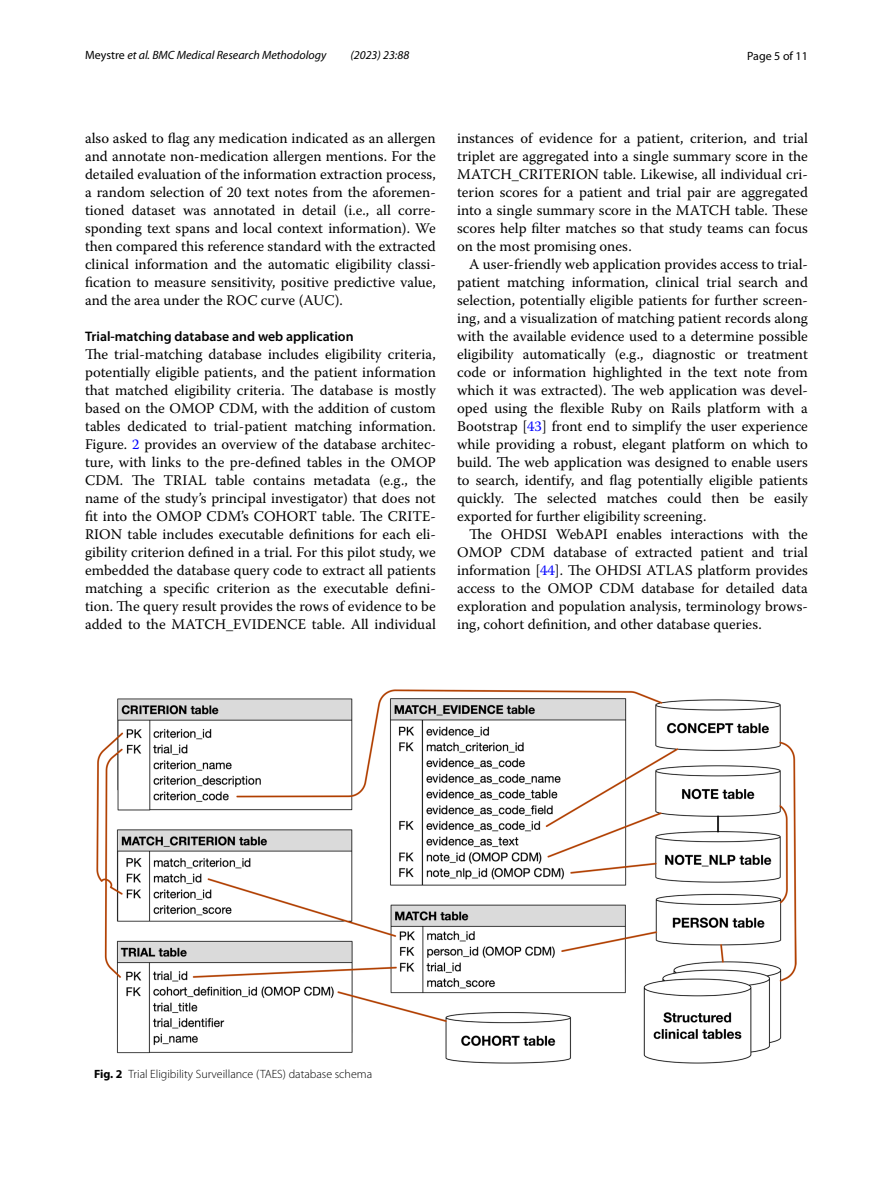
<style>
.page{position:relative;width:893px;height:1187px;background:#fff}
.page>*{position:absolute;margin:0;border:0;box-sizing:border-box;transform-origin:0 0}
.t1{font:14.7px/18px "Warnock Pro";color:#000;text-align:justify}
.t2{font:600 13.8px "Myriad Pro";color:#000}
.t3{font:300 12px "Myriad Pro";color:#000}
.t4{font:italic 12px "Myriad Pro";color:#000}
.t5{font:12px "Myriad Pro";color:#000}
.s1{font-style:normal}
.s2{color:#00f}
.s3{font-weight:700}
</style>
<div class="page">
<img style="left:96px;top:689px;width:701px;height:374px">
<p class="t4" style="left:85px;top:48px;width:243px"><span class="s1">Meystre</span> et al. BMC Medical Research Methodology</p>
<p class="t4" style="left:350px;top:48px;width:60px">(2023) 23:88</p>
<p class="t5" style="left:747px;top:48px;width:62px">Page 5 of 11</p>
<p class="t1" style="left:85px;top:128px;width:352px">also asked to flag any medication indicated as an allergen and annotate non-medication allergen mentions. For the detailed evaluation of the information extraction process, a random selection of 20 text notes from the aforemen&shy;tioned dataset was annotated in detail (i.e., all corre&shy;sponding text spans and local context information). We then compared this reference standard with the extracted clinical information and the automatic eligibility classi&shy;fication to measure sensitivity, positive predictive value, and the area under the ROC curve (AUC).</p>
<p class="t2" style="left:85px;top:327px;width:270px">Trial‑matching database and web application</p>
<p class="t1" style="left:85px;top:344px;width:352px">The trial-matching database includes eligibility criteria, potentially eligible patients, and the patient information that matched eligibility criteria. The database is mostly based on the OMOP CDM, with the addition of custom tables dedicated to trial-patient matching information.<br>Figure. <span class="s2">2</span> provides an overview of the database architec&shy;ture, with links to the pre-defined tables in the OMOP CDM. The TRIAL table contains metadata (e.g., the name of the study’s principal investigator) that does not fit into the OMOP CDM’s COHORT table. The CRITE-RION table includes executable definitions for each eli&shy;gibility criterion defined in a trial. For this pilot study, we embedded the database query code to extract all patients matching a specific criterion as the executable defini&shy;tion. The query result provides the rows of evidence to be added to the MATCH_EVIDENCE table. All individual</p>
<p class="t1" style="left:457px;top:128px;width:352px">instances of evidence for a patient, criterion, and trial triplet are aggregated into a single summary score in the MATCH_CRITERION table. Likewise, all individual cri&shy;terion scores for a patient and trial pair are aggregated into a single summary score in the MATCH table. These scores help filter matches so that study teams can focus on the most promising ones.</p>
<p class="t1" style="left:457px;top:254px;width:352px;text-indent:12px">A user-friendly web application provides access to trial&shy;patient matching information, clinical trial search and selection, potentially eligible patients for further screen&shy;ing, and a visualization of matching patient records along with the available evidence used to a determine possible eligibility automatically (e.g., diagnostic or treatment code or information highlighted in the text note from which it was extracted). The web application was devel&shy;oped using the flexible Ruby on Rails platform with a Bootstrap [<span class="s2">43</span>] front end to simplify the user experience while providing a robust, elegant platform on which to build. The web application was designed to enable users to search, identify, and flag potentially eligible patients quickly. The selected matches could then be easily exported for further eligibility screening.</p>
<p class="t1" style="left:457px;top:524px;width:352px;text-indent:12px">The OHDSI WebAPI enables interactions with the OMOP CDM database of extracted patient and trial information [<span class="s2">44</span>]. The OHDSI ATLAS platform provides access to the OMOP CDM database for detailed data exploration and population analysis, terminology brows&shy;ing, cohort definition, and other database queries.</p>
<p class="t3" style="left:94px;top:1067px;width:280px"><span class="s3">Fig. 2</span> Trial Eligibility Surveillance (TAES) database schema</p>
</div>
